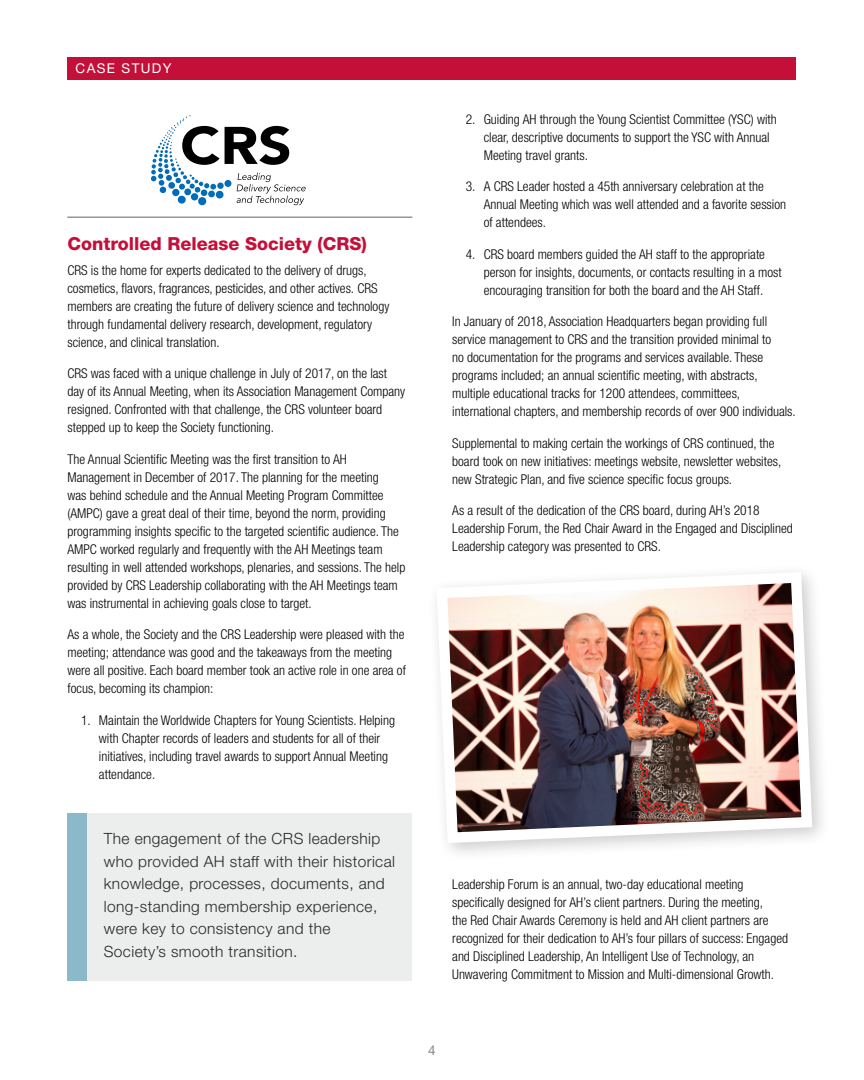
<style>
.page{position:relative;width:864px;height:1080px;background:#fff}
.page>*{position:absolute;margin:0;border:0;box-sizing:border-box;transform-origin:0 0}
.t1{font:800 18px "Helvetica Neue LT Pro";color:#c41039}
.t2{font:300 15.45px/22.5px "Helvetica Neue LT Pro";letter-spacing:.025em;color:#292829}
.t3{font:300 condensed 13.5px/18px "Helvetica Neue LT Pro";color:#000}
.t4{font:13.5px "Helvetica Neue LT Pro";letter-spacing:.1em;color:#fff}
.t5{font:13.5px "Helvetica Neue LT Pro";color:#828586}
</style>
<div class="page">
<div style="left:68px;top:57px;width:728px;height:23px;background:#c41039"></div>
<svg style="left:151px;top:115px;width:155px;height:90px"></svg>
<hr style="left:68px;top:217px;width:344px;height:1px;background:#636466">
<div style="left:68px;top:813px;width:344px;height:168px;background:#eceded"></div>
<div style="left:68px;top:813px;width:19px;height:168px;background:#8cb9ca"></div>
<img style="left:436px;top:572px;width:382px;height:277px">
<p class="t4" style="left:76px;top:60px;width:97px">CASE STUDY</p>
<h1 class="t1" style="left:68px;top:233px;width:301px">Controlled Release Society (CRS)</h1>
<p class="t3" style="left:68px;top:261px;width:323px">CRS is the home for experts dedicated to the delivery of drugs, cosmetics, flavors, fragrances, pesticides, and other actives. CRS members are creating the future of delivery science and technology through fundamental delivery research, development, regulatory science, and clinical translation.</p>
<p class="t3" style="left:68px;top:365px;width:339px">CRS was faced with a unique challenge in July of 2017, on the last day of its Annual Meeting, when its Association Management Company resigned. Confronted with that challenge, the CRS volunteer board stepped up to keep the Society functioning.</p>
<p class="t3" style="left:68px;top:450px;width:339px">The Annual Scientific Meeting was the first transition to AH Management in December of 2017. The planning for the meeting<br>was behind schedule and the Annual Meeting Program Committee (AMPC) gave a great deal of their time, beyond the norm, providing programming insights specific to the targeted scientific audience. The AMPC worked regularly and frequently with the AH Meetings team resulting in well attended workshops, plenaries, and sessions. The help provided by CRS Leadership collaborating with the AH Meetings team was instrumental in achieving goals close to target.</p>
<p class="t3" style="left:68px;top:626px;width:340px">As a whole, the Society and the CRS Leadership were pleased with the meeting; attendance was good and the takeaways from the meeting were all positive. Each board member took an active role in one area of focus, becoming its champion:</p>
<p class="t3" style="left:99px;top:711px;width:298px;text-indent:-18px">1. Maintain the Worldwide Chapters for Young Scientists. Helping with Chapter records of leaders and students for all of their initiatives, including travel awards to support Annual Meeting attendance.</p>
<p class="t2" style="left:104px;top:827px;width:293px">The engagement of the CRS leadership who provided AH staff with their historical knowledge, processes, documents, and long-standing membership experience, were key to consistency and the Society’s smooth transition.</p>
<p class="t3" style="left:484px;top:110px;width:295px;text-indent:-18px">2. Guiding AH through the Young Scientist Committee (YSC) with clear, descriptive documents to support the YSC with Annual<br>Meeting travel grants.</p>
<p class="t3" style="left:484px;top:178px;width:304px;text-indent:-18px">3. A CRS Leader hosted a 45th anniversary celebration at the<br>Annual Meeting which was well attended and a favorite session of attendees.</p>
<p class="t3" style="left:484px;top:245px;width:299px;text-indent:-18px">4. CRS board members guided the AH staff to the appropriate person for insights, documents, or contacts resulting in a most encouraging transition for both the board and the AH Staff.</p>
<p class="t3" style="left:452px;top:313px;width:345px">In January of 2018, Association Headquarters began providing full service management to CRS and the transition provided minimal to<br>no documentation for the programs and services available. These programs included; an annual scientific meeting, with abstracts, multiple educational tracks for 1200 attendees, committees, international chapters, and membership records of over 900 individuals.</p>
<p class="t3" style="left:452px;top:434px;width:331px">Supplemental to making certain the workings of CRS continued, the board took on new initiatives: meetings website, newsletter websites, new Strategic Plan, and five science specific focus groups.</p>
<p class="t3" style="left:452px;top:502px;width:342px">As a result of the dedication of the CRS board, during AH’s 2018<br>Leadership Forum, the Red Chair Award in the Engaged and Disciplined<br>Leadership category was presented to CRS.</p>
<p class="t3" style="left:452px;top:875px;width:337px">Leadership Forum is an annual, two-day educational meeting specifically designed for AH’s client partners. During the meeting,<br>the Red Chair Awards Ceremony is held and AH client partners are recognized for their dedication to AH’s four pillars of success: Engaged and Disciplined Leadership, An Intelligent Use of Technology, an Unwavering Commitment to Mission and Multi-dimensional Growth.</p>
<p class="t5" style="left:428px;top:1043px;width:9px">4</p>
</div>
